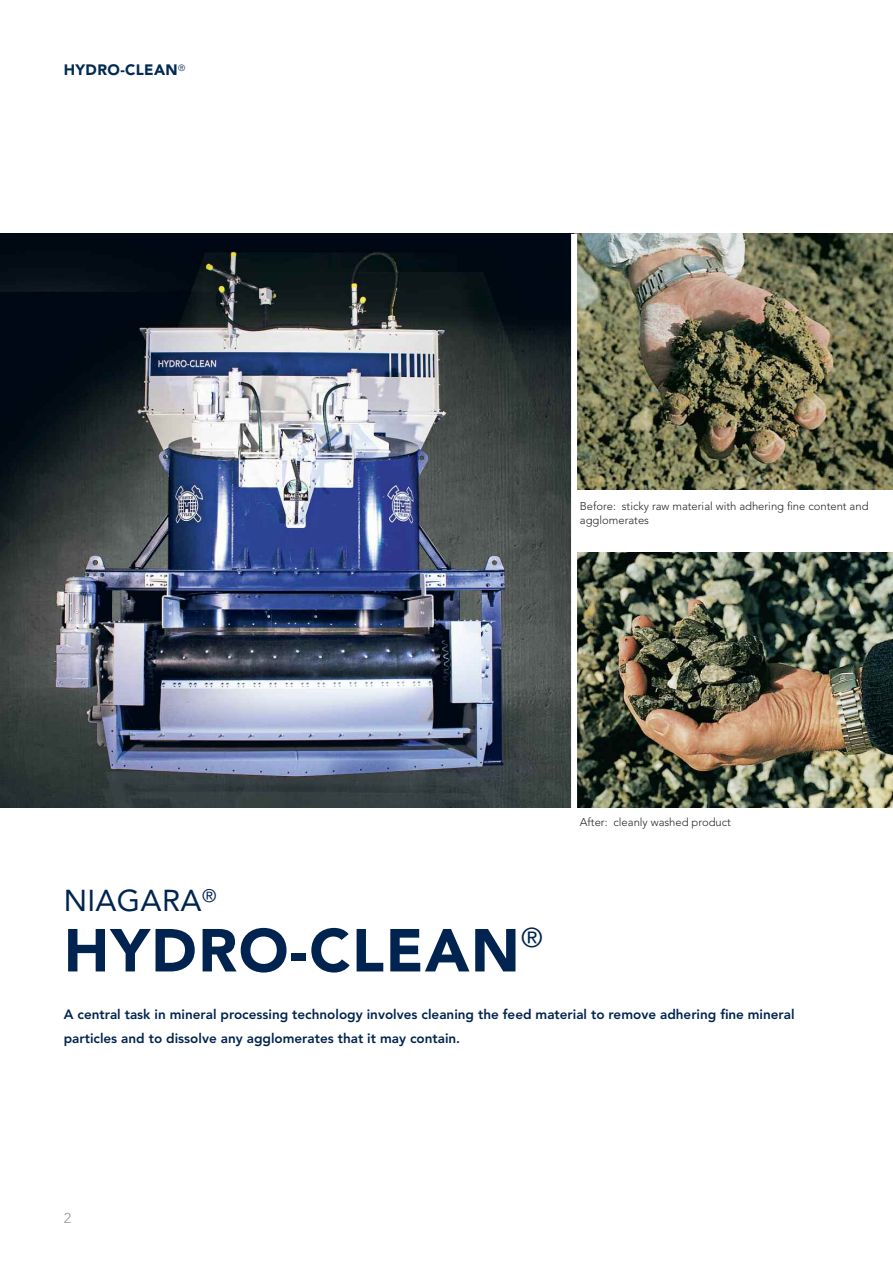
<style>
.page{position:relative;width:893px;height:1263px;background:#fff}
.page>*{position:absolute;margin:0;border:0;box-sizing:border-box;transform-origin:0 0}
.t1{font:900 60px "Avenir LT Std";letter-spacing:.025em;color:#00244f}
.t2{font:30px "Avenir LT Std";letter-spacing:.01em;color:#00244f}
.t3{font:27px "Avenir LT Std";color:#00244f}
.t4{font:900 15px "Avenir LT Std";letter-spacing:.025em;color:#002b53}
.t5{font:300 14.25px "Avenir LT Std";color:#939393}
.t6{font:800 13.5px/24px "Avenir LT Std";color:#00244f}
.t7{font:300 11.25px/13.5px "Avenir LT Std";color:#272627}
</style>
<div class="page">
<img style="left:0;top:234px;width:571px;height:574px">
<img style="left:577px;top:234px;width:316px;height:255px">
<img style="left:577px;top:553px;width:316px;height:255px">
<p class="t4" style="left:64px;top:64px;width:123px">HYDRO-CLEAN<sup>®</sup></p>
<p class="t7" style="left:580px;top:501px;width:290px">Before: sticky raw material with adhering fine content and agglomerates</p>
<p class="t7" style="left:580px;top:816px;width:153px">After: cleanly washed product</p>
<h2 class="t2" style="left:64px;top:889px;width:154px">NIAGARA<sup>®</sup></h2>
<h1 class="t1" style="left:64px;top:926px;width:457px">HYDRO-CLEAN</h1>
<h3 class="t3" style="left:521px;top:927px;width:23px">®</h3>
<p class="t6" style="left:64px;top:1004px;width:732px">A central task in mineral processing technology involves cleaning the feed material to remove adhering fine mineral particles and to dissolve any agglomerates that it may contain.</p>
<p class="t5" style="left:64px;top:1212px;width:9px">2</p>
</div>
